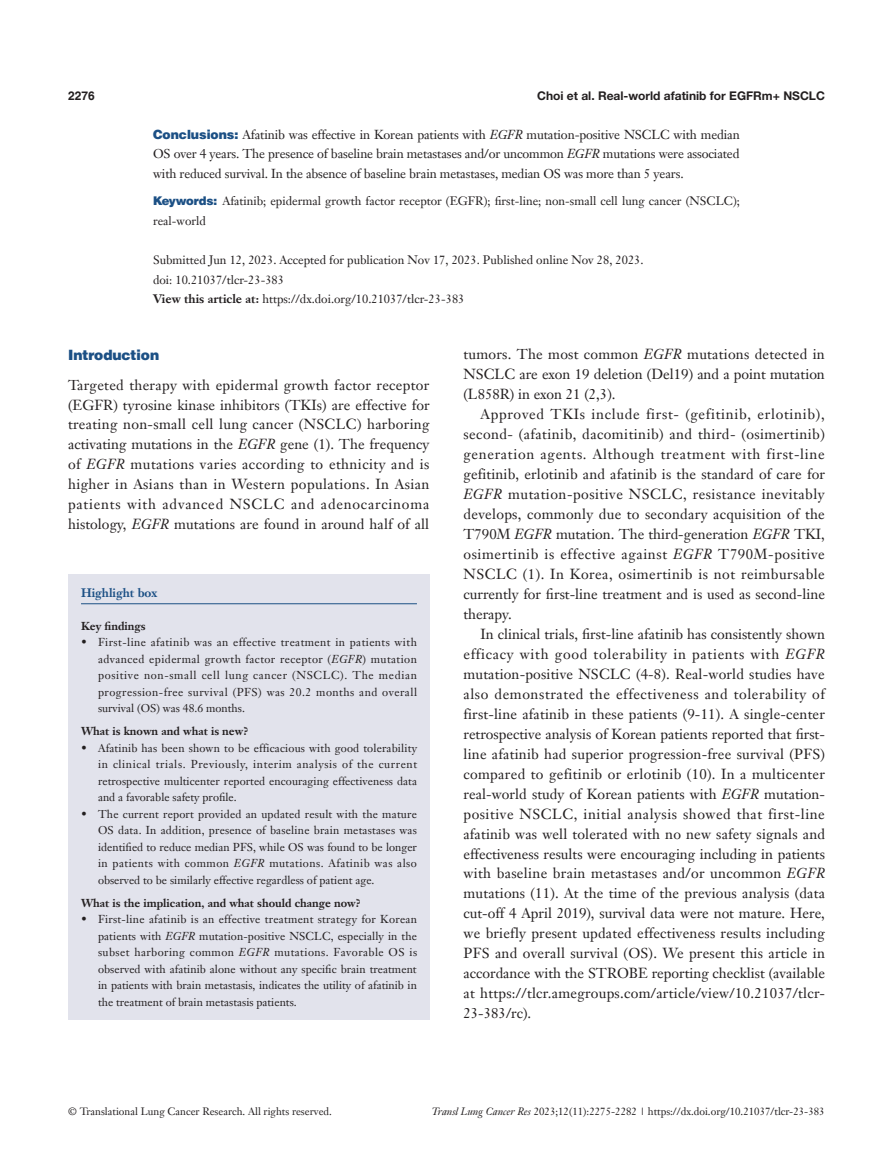
<style>
.page{position:relative;width:893px;height:1170px;background:#fff}
.page>*{position:absolute;margin:0;border:0;box-sizing:border-box;transform-origin:0 0}
.t1{font:14.25px/20px "Janson Text LT";color:#231f20;text-align:justify}
.t2{font:900 14.25px "Helvetica";color:#1c5085}
.t3{font:12.75px/19.5px "Janson Text LT";letter-spacing:-.01em;color:#231f20;text-align:justify}
.t4{font:12px/19.5px "Janson Text LT";color:#231f20}
.t5{font:700 12px "Helvetica Neue LT Pro";color:#231f20}
.t6{font:700 12px "Janson Text LT";color:#1c5085}
.t7{font:700 12px "Helvetica";color:#231f20}
.t8{font:11.25px/16.5px "Janson Text LT";color:#231f20;text-align:justify}
.t9{font:700 11.25px "Janson Text LT";color:#231f20}
.t10{font:10.5px "Janson Text LT";color:#231f20}
.s1{font-family:"Helvetica AME";color:#1c5085}
.s2{font-style:italic}
.s3{font-weight:700}
</style>
<div class="page">
<div style="left:68px;top:574px;width:362px;height:446px;background:#e2e3ec"></div>
<hr style="left:81px;top:603px;width:336px;height:1px;background:#1c5085">
<p class="t7" style="left:68px;top:88px;width:28px">2276</p>
<p class="t5" style="left:537px;top:88px;width:289px">Choi et al. Real-world afatinib for EGFRm+ NSCLC</p>
<p class="t3" style="left:153px;top:124px;width:588px"><span class="s1">Conclusions:</span> Afatinib was effective in Korean patients with <span class="s2">EGFR</span> mutation-positive NSCLC with median OS over 4 years. The presence of baseline brain metastases and/or uncommon <span class="s2">EGFR</span> mutations were associated with reduced survival. In the absence of baseline brain metastases, median OS was more than 5 years.</p>
<p class="t4" style="left:153px;top:191px;width:588px"><span class="s1">Keywords:</span> Afatinib; epidermal growth factor receptor (EGFR); first-line; non-small cell lung cancer (NSCLC); real-world</p>
<p class="t4" style="left:153px;top:250px;width:492px">Submitted Jun 12, 2023. Accepted for publication Nov 17, 2023. Published online Nov 28, 2023. doi: 10.21037/tlcr-23-383<br><span class="s3">View this article at:</span> https://dx.doi.org/10.21037/tlcr-23-383</p>
<p class="t2" style="left:68px;top:345px;width:93px">Introduction</p>
<p class="t1" style="left:68px;top:374px;width:363px">Targeted therapy with epidermal growth factor receptor (EGFR) tyrosine kinase inhibitors (TKIs) are effective for treating non-small cell lung cancer (NSCLC) harboring activating mutations in the <span class="s2">EGFR</span> gene (1). The frequency of <span class="s2">EGFR</span> mutations varies according to ethnicity and is higher in Asians than in Western populations. In Asian patients with advanced NSCLC and adenocarcinoma histology, <span class="s2">EGFR</span> mutations are found in around half of all</p>
<p class="t6" style="left:81px;top:585px;width:78px">Highlight box</p>
<p class="t9" style="left:81px;top:618px;width:66px">Key findings</p>
<p class="t8" style="left:98px;top:634px;width:321px;text-indent:-17px">• First-line afatinib was an effective treatment in patients with advanced epidermal growth factor receptor (<span class="s2">EGFR</span>) mutation positive non-small cell lung cancer (NSCLC). The median progression-free survival (PFS) was 20.2 months and overall survival (OS) was 48.6 months.</p>
<p class="t9" style="left:81px;top:724px;width:169px">What is known and what is new?</p>
<p class="t8" style="left:98px;top:739px;width:321px;text-indent:-17px">• Afatinib has been shown to be efficacious with good tolerability in clinical trials. Previously, interim analysis of the current retrospective multicenter reported encouraging effectiveness data and a favorable safety profile.</p>
<p class="t8" style="left:98px;top:805px;width:320px;text-indent:-17px">• The current report provided an updated result with the mature OS data. In addition, presence of baseline brain metastases was identified to reduce median PFS, while OS was found to be longer in patients with common <span class="s2">EGFR</span> mutations. Afatinib was also observed to be similarly effective regardless of patient age.</p>
<p class="t9" style="left:81px;top:895px;width:281px">What is the implication, and what should change now?</p>
<p class="t8" style="left:98px;top:910px;width:321px;text-indent:-17px">• First-line afatinib is an effective treatment strategy for Korean patients with <span class="s2">EGFR</span> mutation-positive NSCLC, especially in the subset harboring common <span class="s2">EGFR</span> mutations. Favorable OS is observed with afatinib alone without any specific brain treatment in patients with brain metastasis, indicates the utility of afatinib in the treatment of brain metastasis patients.</p>
<p class="t1" style="left:463px;top:344px;width:363px">tumors. The most common <span class="s2">EGFR</span> mutations detected in NSCLC are exon 19 deletion (Del19) and a point mutation (L858R) in exon 21 (2,3).</p>
<p class="t1" style="left:463px;top:404px;width:363px;text-indent:17px">Approved TKIs include first- (gefitinib, erlotinib), second- (afatinib, dacomitinib) and third- (osimertinib) generation agents. Although treatment with first-line gefitinib, erlotinib and afatinib is the standard of care for <span class="s2">EGFR</span> mutation-positive NSCLC, resistance inevitably develops, commonly due to secondary acquisition of the T790M <span class="s2">EGFR</span> mutation. The third-generation <span class="s2">EGFR</span> TKI, osimertinib is effective against <span class="s2">EGFR</span> T790M-positive NSCLC (1). In Korea, osimertinib is not reimbursable currently for first-line treatment and is used as second-line therapy.</p>
<p class="t1" style="left:463px;top:624px;width:363px;text-indent:17px">In clinical trials, first-line afatinib has consistently shown efficacy with good tolerability in patients with <span class="s2">EGFR </span>mutation-positive NSCLC (4-8). Real-world studies have also demonstrated the effectiveness and tolerability of first-line afatinib in these patients (9-11). A single-center retrospective analysis of Korean patients reported that first&shy;line afatinib had superior progression-free survival (PFS) compared to gefitinib or erlotinib (10). In a multicenter real-world study of Korean patients with <span class="s2">EGFR</span> mutation&shy;positive NSCLC, initial analysis showed that first-line afatinib was well tolerated with no new safety signals and effectiveness results were encouraging including in patients with baseline brain metastases and/or uncommon <span class="s2">EGFR </span>mutations (11). At the time of the previous analysis (data cut-off 4 April 2019), survival data were not mature. Here, we briefly present updated effectiveness results including PFS and overall survival (OS). We present this article in accordance with the STROBE reporting checklist (available at https://tlcr.amegroups.com/article/view/10.21037/tlcr-23-383/rc).</p>
<p class="t10" style="left:68px;top:1104px;width:265px">© Translational Lung Cancer Research. All rights reserved.</p>
<p class="t10" style="left:432px;top:1104px;width:394px"><span class="s2">Transl Lung Cancer Res</span> 2023;12(11):2275-2282 | https://dx.doi.org/10.21037/tlcr-23-383</p>
</div>
